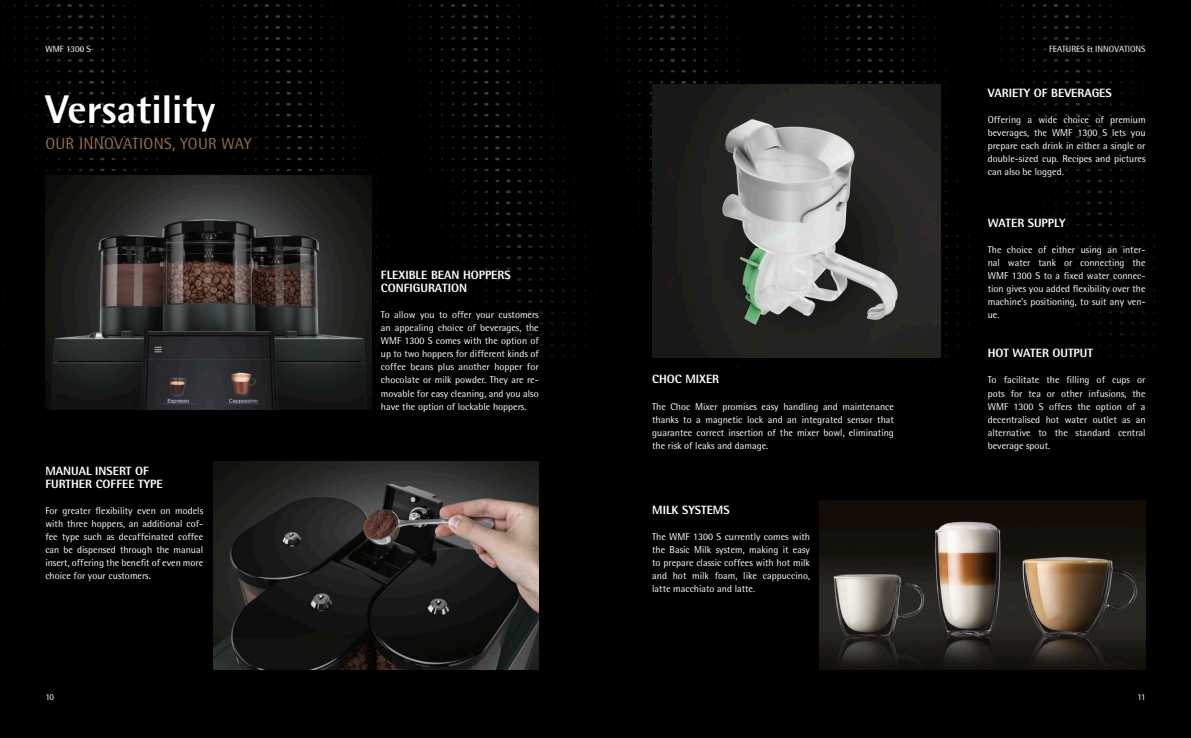
<style>
.page{position:relative;width:1191px;height:738px;background:#fff}
.page>*{position:absolute;margin:0;border:0;box-sizing:border-box;transform-origin:0 0}
.Heading_1_left_40pt{font:700 40px "WMF Rotis";color:#fff}
.Heading_2_left_16pt{font:16px "WMF Rotis";letter-spacing:.02em;color:#996d4d}
.Heading_3_left_12pt{font:700 12px/13px "WMF Rotis";color:#fff}
.Body_text_left_10pt{font:10px/13px "WMF Rotis";color:#fff;text-align:justify}
.Header_right_9pt_CAP{font:9px "WMF Rotis";color:#fff}
.Header_left_9pt_whit{font:9px "WMF Rotis";color:#fff}
</style>
<div class="page">
<div style="left:0;top:0;width:1191px;height:737px;background:#000"></div>
<img style="left:820px;top:500px;width:325px;height:169px">
<img style="left:45px;top:175px;width:326px;height:234px">
<img style="left:652px;top:84px;width:289px;height:273px">
<img style="left:213px;top:461px;width:326px;height:208px">
<p class="Header_left_9pt_whit" style="left:45px;top:44px;width:47px">WMF 1300 S</p>
<p class="Heading_1_left_40pt" style="left:45px;top:84px;width:171px">Versatility</p>
<p class="Heading_2_left_16pt" style="left:45px;top:134px;width:208px">OUR INNOVATIONS, YOUR WAY</p>
<p class="Heading_3_left_12pt" style="left:45px;top:463px;width:105px">MANUAL INSERT OF</p>
<p class="Heading_3_left_12pt" style="left:45px;top:476px;width:119px">FURTHER COFFEE TYPE</p>
<p class="Body_text_left_10pt" style="left:45px;top:503px;width:159px">For greater flexibility even on models with three hoppers, an additional cof&shy;fee type such as decaffeinated coffee can be dispensed through the manual insert, offering the benefit of even more choice for your customers.</p>
<p class="Heading_3_left_12pt" style="left:381px;top:268px;width:131px">FLEXIBLE BEAN HOPPERS<br>CONFIGURATION</p>
<p class="Body_text_left_10pt" style="left:381px;top:308px;width:159px">To allow you to offer your customers an appealing choice of beverages, the WMF 1300 S comes with the option of up to two hoppers for different kinds of coffee beans plus another hopper for chocolate or milk powder. They are re&shy;movable for easy cleaning, and you also have the option of lockable hoppers.</p>
<p class="Heading_3_left_12pt" style="left:652px;top:372px;width:68px">CHOC MIXER</p>
<p class="Body_text_left_10pt" style="left:652px;top:399px;width:243px">The Choc Mixer promises easy handling and maintenance thanks to a magnetic lock and an integrated sensor that guarantee correct insertion of the mixer bowl, eliminating the risk of leaks and damage.</p>
<p class="Heading_3_left_12pt" style="left:652px;top:502px;width:79px">MILK SYSTEMS</p>
<p class="Body_text_left_10pt" style="left:652px;top:529px;width:159px">The WMF 1300 S currently comes with the Basic Milk system, making it easy to prepare classic coffees with hot milk and hot milk foam, like cappuccino, latte macchiato and latte.</p>
<p class="Header_right_9pt_CAP" style="left:1049px;top:44px;width:98px">FEATURES &amp; INNOVATIONS</p>
<p class="Heading_3_left_12pt" style="left:987px;top:86px;width:125px">VARIETY OF BEVERAGES</p>
<p class="Body_text_left_10pt" style="left:987px;top:113px;width:159px">Offering a wide choice of premium beverages, the WMF 1300 S lets you prepare each drink in either a single or double-sized cup. Recipes and pictures can also be logged.</p>
<p class="Heading_3_left_12pt" style="left:987px;top:216px;width:79px">WATER SUPPLY</p>
<p class="Body_text_left_10pt" style="left:987px;top:243px;width:159px">The choice of either using an inter&shy;nal water tank or connecting the WMF 1300 S to a fixed water connec&shy;tion gives you added flexibility over the machine’s positioning, to suit any ven&shy;ue.</p>
<p class="Heading_3_left_12pt" style="left:987px;top:346px;width:107px">HOT WATER OUTPUT</p>
<p class="Body_text_left_10pt" style="left:987px;top:373px;width:159px">To facilitate the filling of cups or pots for tea or other infusions, the WMF 1300 S offers the option of a decentralised hot water outlet as an alternative to the standard central beverage spout.</p>
<p class="Header_right_9pt_CAP" style="left:45px;top:690px;width:10px">10</p>
<p class="Header_right_9pt_CAP" style="left:1137px;top:690px;width:10px">11</p>
</div>
